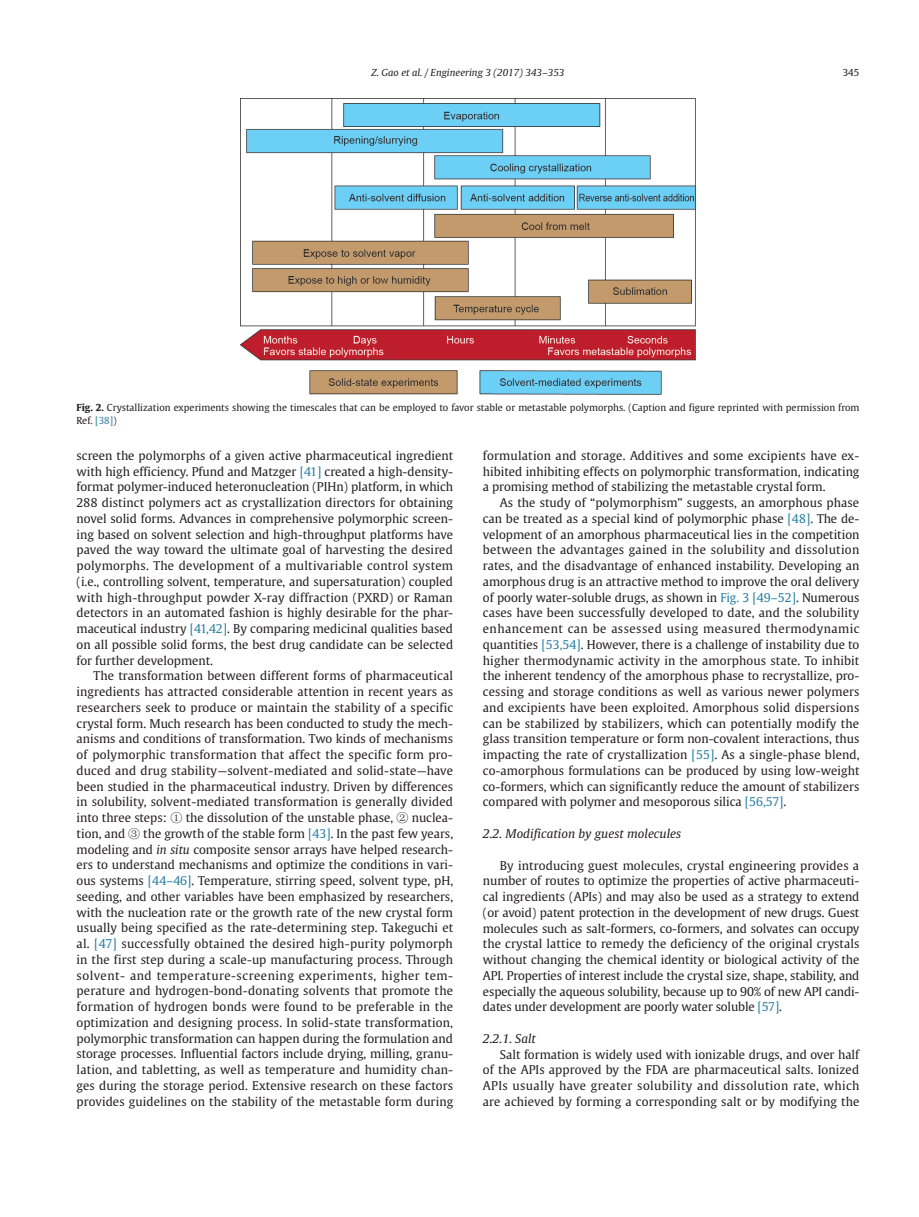
<style>
.page{position:relative;width:919px;height:1217px;background:#fff}
.page>*{position:absolute;margin:0;border:0;box-sizing:border-box;transform-origin:0 0}
.t1{font:12px/15.8px "Gulliver";color:#231f20;text-align:justify}
.t2{font:italic 12px "Gulliver";color:#231f20;scale:1.04 1}
.t3{font:9.6px/12.9px "Gulliver";color:#231f20}
.t4{font:italic 9.6px "Gulliver";color:#231f20;scale:1.04 1}
.s1{font-weight:700}
.s2{color:#277ea2}
.s3{font-family:"Sim Sun"}
.s4{font-style:italic}
</style>
<div class="page">
<img style="left:241px;top:99px;width:454px;height:295px">
<p class="t4" style="left:371px;top:67px;width:187px">Z. Gao et al. / Engineering 3 (2017) 343–353</p>
<p class="t3" style="left:842px;top:66px;width:18px">345</p>
<p class="t3" style="left:77px;top:401px;width:784px"><span class="s1">Fig. 2.</span> Crystallization experiments showing the timescales that can be employed to favor stable or metastable polymorphs. (Caption and figure reprinted with permission from<br>Ref. <span class="s2">[38]</span>)</p>
<p class="t1" style="left:77px;top:447px;width:378px">screen the polymorphs of a given active pharmaceutical ingredient with high efficiency. Pfund and Matzger <span class="s2">[41]</span> created a high-density&shy;format polymer-induced heteronucleation (PIHn) platform, in which 288 distinct polymers act as crystallization directors for obtaining novel solid forms. Advances in comprehensive polymorphic screen&shy;ing based on solvent selection and high-throughput platforms have paved the way toward the ultimate goal of harvesting the desired polymorphs. The development of a multivariable control system (i.e., controlling solvent, temperature, and supersaturation) coupled with high-throughput powder X-ray diffraction (PXRD) or Raman detectors in an automated fashion is highly desirable for the phar&shy;maceutical industry <span class="s2">[41,42]</span>. By comparing medicinal qualities based on all possible solid forms, the best drug candidate can be selected for further development.</p>
<p class="t1" style="left:77px;top:668px;width:378px;text-indent:17px">The transformation between different forms of pharmaceutical ingredients has attracted considerable attention in recent years as researchers seek to produce or maintain the stability of a specific crystal form. Much research has been conducted to study the mech&shy;anisms and conditions of transformation. Two kinds of mechanisms of polymorphic transformation that affect the specific form pro&shy;duced and drug stability—solvent-mediated and solid-state—have been studied in the pharmaceutical industry. Driven by differences in solubility, solvent-mediated transformation is generally divided into three steps: <span class="s3">①</span> the dissolution of the unstable phase, <span class="s3">②</span> nuclea&shy;tion, and <span class="s3">③</span> the growth of the stable form <span class="s2">[43]</span>. In the past few years, modeling and <span class="s4">in situ</span> composite sensor arrays have helped research&shy;ers to understand mechanisms and optimize the conditions in vari&shy;ous systems <span class="s2">[44–46]</span>. Temperature, stirring speed, solvent type, pH, seeding, and other variables have been emphasized by researchers, with the nucleation rate or the growth rate of the new crystal form usually being specified as the rate-determining step. Takeguchi et al. <span class="s2">[47]</span> successfully obtained the desired high-purity polymorph in the first step during a scale-up manufacturing process. Through solvent- and temperature-screening experiments, higher tem&shy;perature and hydrogen-bond-donating solvents that promote the formation of hydrogen bonds were found to be preferable in the optimization and designing process. In solid-state transformation, polymorphic transformation can happen during the formulation and storage processes. Influential factors include drying, milling, granu&shy;lation, and tabletting, as well as temperature and humidity chan&shy;ges during the storage period. Extensive research on these factors provides guidelines on the stability of the metastable form during</p>
<p class="t1" style="left:483px;top:447px;width:378px">formulation and storage. Additives and some excipients have ex&shy;hibited inhibiting effects on polymorphic transformation, indicating a promising method of stabilizing the metastable crystal form.</p>
<p class="t1" style="left:483px;top:494px;width:378px;text-indent:17px">As the study of “polymorphism” suggests, an amorphous phase can be treated as a special kind of polymorphic phase <span class="s2">[48]</span>. The de&shy;velopment of an amorphous pharmaceutical lies in the competition between the advantages gained in the solubility and dissolution rates, and the disadvantage of enhanced instability. Developing an amorphous drug is an attractive method to improve the oral delivery of poorly water-soluble drugs, as shown in <span class="s2">Fig. 3 [49–52]</span>. Numerous cases have been successfully developed to date, and the solubility enhancement can be assessed using measured thermodynamic quantities <span class="s2">[53,54]</span>. However, there is a challenge of instability due to higher thermodynamic activity in the amorphous state. To inhibit the inherent tendency of the amorphous phase to recrystallize, pro&shy;cessing and storage conditions as well as various newer polymers and excipients have been exploited. Amorphous solid dispersions can be stabilized by stabilizers, which can potentially modify the glass transition temperature or form non-covalent interactions, thus impacting the rate of crystallization <span class="s2">[55]</span>. As a single-phase blend, co-amorphous formulations can be produced by using low-weight co-formers, which can significantly reduce the amount of stabilizers compared with polymer and mesoporous silica <span class="s2">[56,57]</span>.</p>
<p class="t2" style="left:483px;top:826px;width:192px">2.2. Modification by guest molecules</p>
<p class="t1" style="left:483px;top:857px;width:378px;text-indent:17px">By introducing guest molecules, crystal engineering provides a number of routes to optimize the properties of active pharmaceuti&shy;cal ingredients (APIs) and may also be used as a strategy to extend (or avoid) patent protection in the development of new drugs. Guest molecules such as salt-formers, co-formers, and solvates can occupy the crystal lattice to remedy the deficiency of the original crystals without changing the chemical identity or biological activity of the API. Properties of interest include the crystal size, shape, stability, and especially the aqueous solubility, because up to 90% of new API candi&shy;dates under development are poorly water soluble <span class="s2">[57]</span>.</p>
<p class="t2" style="left:483px;top:1031px;width:52px">2.2.1. Salt</p>
<p class="t1" style="left:483px;top:1046px;width:378px;text-indent:17px">Salt formation is widely used with ionizable drugs, and over half of the APIs approved by the FDA are pharmaceutical salts. Ionized APIs usually have greater solubility and dissolution rate, which are achieved by forming a corresponding salt or by modifying the</p>
</div>
